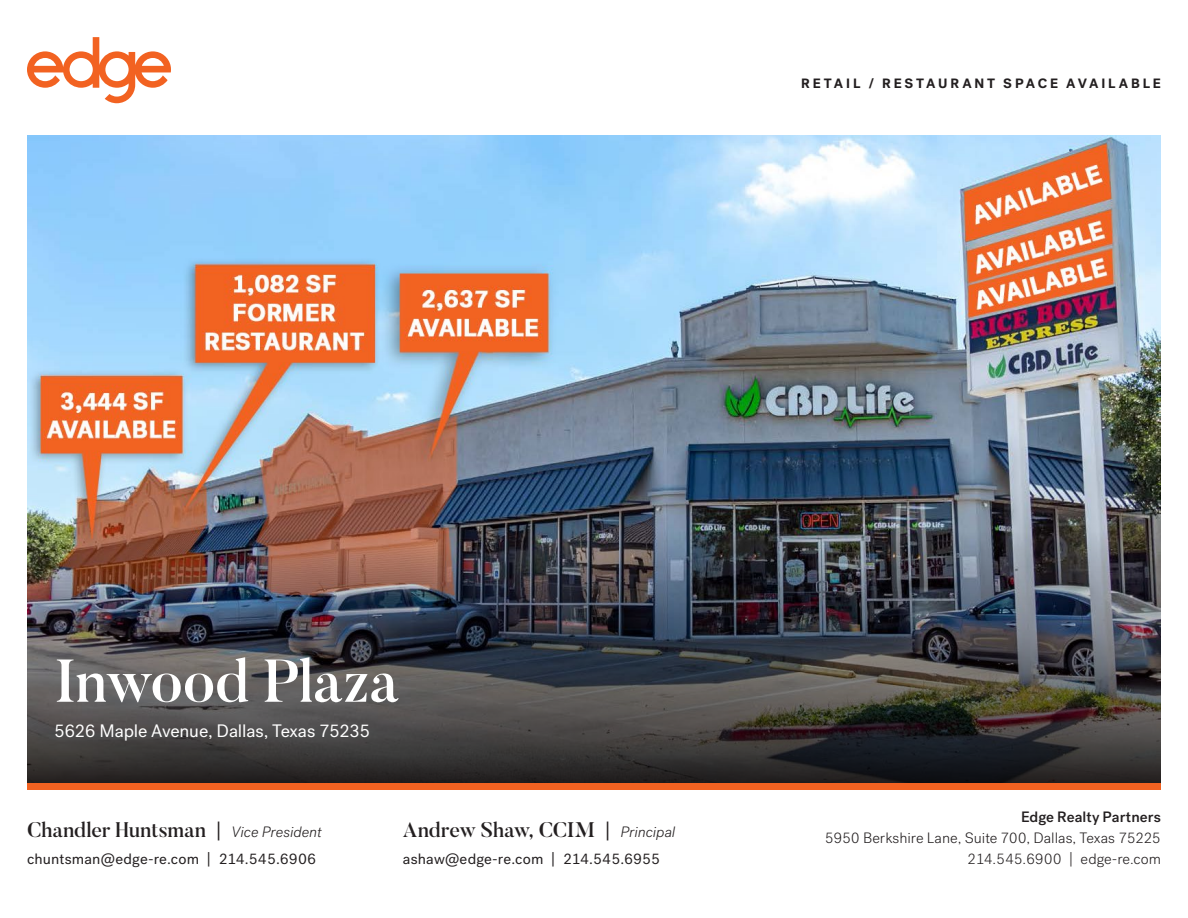
<style>
.page{position:relative;width:1188px;height:918px;background:#fff}
.page>*{position:absolute;margin:0;border:0;box-sizing:border-box;transform-origin:0 0}
.Cover_Page-HEADING{font:500 60px "Butler";letter-spacing:-.015em;color:#fff}
.Cover_Page-Footer_NAME{font:500 21px "Butler";color:#231f20}
.Cover_Page-BODY{font:18px "Post Grotesk";letter-spacing:-.01em;color:#fff}
.t1{font:300 15px/21px "Post Grotesk";letter-spacing:-.005em;color:#231f20;text-align:right}
.Cover_Page-Footer_CONTACT{font:15px "Post Grotesk";letter-spacing:.01em;color:#231f20}
.t2{font:500 15px "Post Grotesk";color:#231f20}
.Cover_Page-TITLE{font:700 13.5px "Post Grotesk";letter-spacing:.21em;color:#231f20}
.s1{font-family:"Post Grotesk";font-weight:300;font-style:italic;font-size:15px}
</style>
<div class="page">
<svg style="left:27px;top:37px;width:144px;height:66px"></svg>
<div style="left:27px;top:783px;width:1134px;height:7px;background:#f26221"></div>
<img style="left:27px;top:135px;width:1134px;height:391px">
<img style="left:27px;top:526px;width:1134px;height:257px">
<p class="Cover_Page-TITLE" style="left:801px;top:75px;width:361px">RETAIL / RESTAURANT SPACE AVAILABLE</p>
<p class="Cover_Page-HEADING" style="left:54px;top:643px;width:347px">Inwood Plaza</p>
<p class="Cover_Page-BODY" style="left:54px;top:720px;width:318px">5626 Maple Avenue, Dallas, Texas 75235</p>
<p class="Cover_Page-Footer_NAME" style="left:27px;top:816px;width:296px">Chandler Huntsman | <span class="s1">Vice President</span></p>
<p class="Cover_Page-Footer_CONTACT" style="left:27px;top:850px;width:291px">chuntsman@edge-re.com | 214.545.6906</p>
<p class="Cover_Page-Footer_NAME" style="left:403px;top:816px;width:274px">Andrew Shaw, CCIM | <span class="s1">Principal</span></p>
<p class="Cover_Page-Footer_CONTACT" style="left:403px;top:850px;width:259px">ashaw@edge-re.com | 214.545.6955</p>
<p class="t2" style="left:1021px;top:808px;width:141px">Edge Realty Partners</p>
<p class="t1" style="left:825px;top:828px;width:338px">5950 Berkshire Lane, Suite 700, Dallas, Texas 75225<br>214.545.6900 | edge-re.com</p>
</div>
